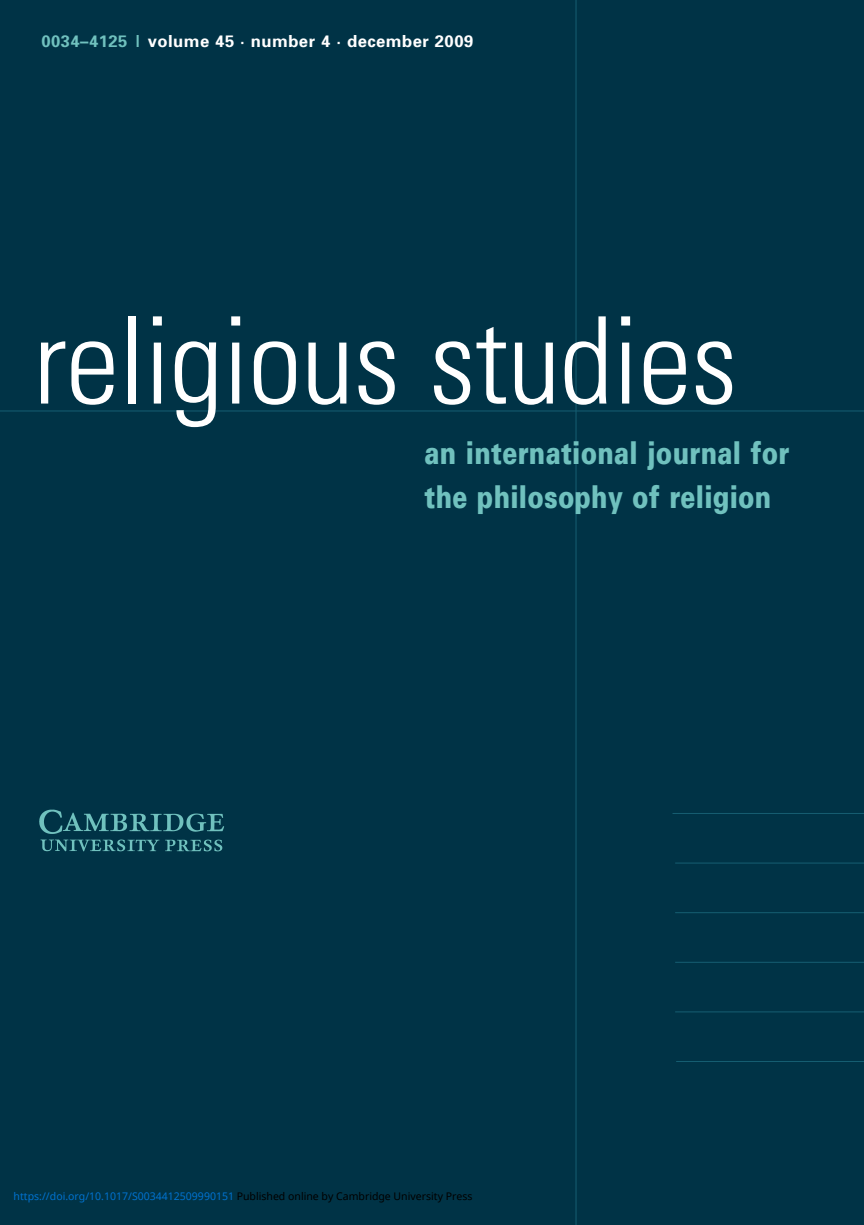
<style>
.page{position:relative;width:864px;height:1225px;background:#fff}
.page>*{position:absolute;margin:0;border:0;box-sizing:border-box;transform-origin:0 0}
.t1{font:300 condensed 120.75px "Univers";letter-spacing:-.01em;color:#fff}
.t2{font:900 31.5px/43.8px "Univers";letter-spacing:.015em;color:#70c1be;scale:.78 1}
.t3{font:700 16.62px "Univers";letter-spacing:.03em;color:#fff}
.t4{font:10.5px "Noto Sans";color:#0172cf}
.s1{color:#70c1be}
.s2{color:#000}
</style>
<div class="page">
<div style="left:0;top:0;width:863px;height:1225px;background:#003346"></div>
<img style="left:39px;top:809px;width:185px;height:43px">
<hr style="left:0;top:411px;width:863px;height:1px;background:#165e72">
<hr style="left:672px;top:813px;width:191px;height:1px;background:#165e72">
<hr style="left:675px;top:863px;width:188px;height:1px;background:#165e72">
<hr style="left:675px;top:912px;width:188px;height:1px;background:#165e72">
<hr style="left:675px;top:962px;width:188px;height:1px;background:#165e72">
<hr style="left:675px;top:1011px;width:188px;height:1px;background:#165e72">
<hr style="left:676px;top:1061px;width:187px;height:1px;background:#165e72">
<hr style="left:575px;top:0;width:1px;height:1225px;background:#165e72">
<h3 class="t3" style="left:41px;top:35px;width:433px"><span class="s1">0034–4125 |</span> volume 45 · number 4 · december 2009</h3>
<h1 class="t1" style="left:33px;top:316px;width:705px">religious studies</h1>
<h2 class="t2" style="left:424px;top:434px;width:469px">an international journal for the philosophy of religion</h2>
<p class="t4" style="left:14px;top:1189px;width:460px">https://doi.org/10.1017/S0034412509990151 <span class="s2">Published online by Cambridge University Press</span></p>
</div>
